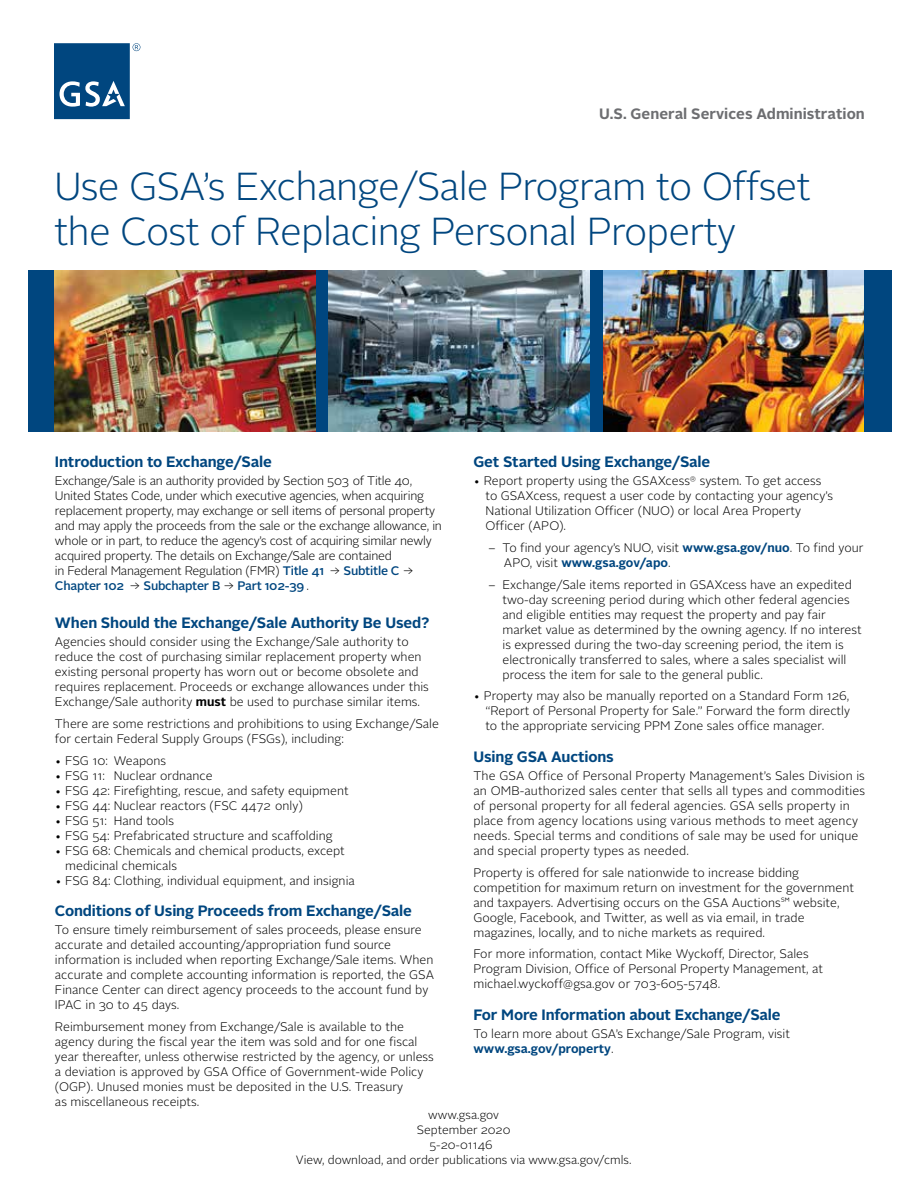
<style>
.page{position:relative;width:918px;height:1188px;background:#fff}
.page>*{position:absolute;margin:0;border:0;box-sizing:border-box;transform-origin:0 0}
.t1{font:300 39px/45px "Alright Sans";letter-spacing:-.02em;color:#00467f}
.t2{font:700 15px "Alright Sans";letter-spacing:-.01em;color:#00467f}
.t3{font:700 15px "Alright Sans";color:#6d6e71}
.t4{font:300 12.3px/15px "Alright Sans";color:#000}
.t5{font:300 12.3px/15px "Alright Sans";letter-spacing:-.02em;color:#000}
.t6{font:300 12px/15px "Alright Sans";color:#000;text-align:center}
.s1{font-weight:500;color:#00467f}
.s2{font-weight:700}
.s3{font-weight:700;color:#00467f}
.s4{font-size:10.5px}
</style>
<div class="page">
<svg style="left:54px;top:43px;width:86px;height:76px"></svg>
<div style="left:28px;top:270px;width:864px;height:162px;background:#00467f"></div>
<img style="left:54px;top:270px;width:262px;height:162px">
<img style="left:328px;top:270px;width:262px;height:162px">
<img style="left:603px;top:270px;width:261px;height:162px">
<p class="t3" style="left:599px;top:103px;width:267px">U.S. General Services Administration</p>
<h1 class="t1" style="left:54px;top:165px;width:759px">Use GSA’s Exchange/Sale Program to Offset the Cost of Replacing Personal Property</h1>
<p class="t2" style="left:55px;top:451px;width:218px">Introduction to Exchange/Sale</p>
<p class="t5" style="left:55px;top:474px;width:388px">Exchange/Sale is an authority provided by Section 503 of Title 40, United States Code, under which executive agencies, when acquiring replacement property, may exchange or sell items of personal property and may apply the proceeds from the sale or the exchange allowance, in whole or in part, to reduce the agency’s cost of acquiring similar newly acquired property. The details on Exchange/Sale are contained<br>in Federal Management Regulation (FMR) <span class="s1">Title 41</span> → <span class="s1">Subtitle C</span> → <span class="s1">Chapter 102</span> → <span class="s1">Subchapter B</span> → <span class="s1">Part 102-39</span> .</p>
<p class="t2" style="left:55px;top:613px;width:376px">When Should the Exchange/Sale Authority Be Used?</p>
<p class="t4" style="left:55px;top:635px;width:375px">Agencies should consider using the Exchange/Sale authority to reduce the cost of purchasing similar replacement property when existing personal property has worn out or become obsolete and requires replacement. Proceeds or exchange allowances under this Exchange/Sale authority <span class="s2">must</span> be used to purchase similar items.</p>
<p class="t4" style="left:55px;top:717px;width:386px">There are some restrictions and prohibitions to using Exchange/Sale for certain Federal Supply Groups (FSGs), including:</p>
<p class="t4" style="left:55px;top:753px;width:113px">• FSG 10: Weapons</p>
<p class="t4" style="left:55px;top:768px;width:159px">• FSG 11: Nuclear ordnance</p>
<p class="t4" style="left:55px;top:783px;width:295px">• FSG 42: Firefighting, rescue, and safety equipment</p>
<p class="t4" style="left:55px;top:798px;width:250px">• FSG 44: Nuclear reactors (FSC 4472 only)</p>
<p class="t4" style="left:55px;top:813px;width:121px">• FSG 51: Hand tools</p>
<p class="t4" style="left:55px;top:828px;width:279px">• FSG 54: Prefabricated structure and scaffolding</p>
<p class="t4" style="left:65px;top:843px;width:281px;text-indent:-10px">• FSG 68: Chemicals and chemical products, except medicinal chemicals</p>
<p class="t4" style="left:55px;top:873px;width:301px">• FSG 84: Clothing, individual equipment, and insignia</p>
<p class="t2" style="left:55px;top:901px;width:358px">Conditions of Using Proceeds from Exchange/Sale</p>
<p class="t4" style="left:55px;top:923px;width:381px">To ensure timely reimbursement of sales proceeds, please ensure accurate and detailed accounting/appropriation fund source information is included when reporting Exchange/Sale items. When accurate and complete accounting information is reported, the GSA Finance Center can direct agency proceeds to the account fund by IPAC in 30 to 45 days.</p>
<p class="t4" style="left:55px;top:1020px;width:380px">Reimbursement money from Exchange/Sale is available to the agency during the fiscal year the item was sold and for one fiscal year thereafter, unless otherwise restricted by the agency, or unless a deviation is approved by GSA Office of Government-wide Policy (OGP). Unused monies must be deposited in the U.S. Treasury<br>as miscellaneous receipts.</p>
<p class="t2" style="left:473px;top:451px;width:238px">Get Started Using Exchange/Sale</p>
<p class="t4" style="left:485px;top:474px;width:349px;text-indent:-12px">• Report property using the GSAXcess<sup>®</sup> system. To get access to GSAXcess, request a user code by contacting your agency’s National Utilization Officer (NUO) or local Area Property Officer (APO).</p>
<p class="t4" style="left:504px;top:540px;width:361px;text-indent:-15px">– To find your agency’s NUO, visit <span class="s3">www.gsa.gov/nuo</span>. To find your<br>APO, visit <span class="s3">www.gsa.gov/apo</span>.</p>
<p class="t4" style="left:503px;top:577px;width:361px;text-indent:-14px">– Exchange/Sale items reported in GSAXcess have an expedited two-day screening period during which other federal agencies and eligible entities may request the property and pay fair market value as determined by the owning agency. If no interest is expressed during the two-day screening period, the item is electronically transferred to sales, where a sales specialist will process the item for sale to the general public.</p>
<p class="t4" style="left:485px;top:689px;width:366px;text-align:justify;text-indent:-12px">• Property may also be manually reported on a Standard Form 126, “Report of Personal Property for Sale.” Forward the form directly to the appropriate servicing PPM Zone sales office manager.</p>
<p class="t2" style="left:473px;top:746px;width:142px">Using GSA Auctions</p>
<p class="t4" style="left:473px;top:768px;width:393px">The GSA Office of Personal Property Management’s Sales Division is an OMB-authorized sales center that sells all types and commodities of personal property for all federal agencies. GSA sells property in place from agency locations using various methods to meet agency needs. Special terms and conditions of sale may be used for unique and special property types as needed.</p>
<p class="t4" style="left:473px;top:865px;width:382px">Property is offered for sale nationwide to increase bidding competition for maximum return on investment for the government and taxpayers. Advertising occurs on the GSA Auctions<span class="s4">℠</span> website, Google, Facebook, and Twitter, as well as via email, in trade magazines, locally, and to niche markets as required.</p>
<p class="t4" style="left:473px;top:947px;width:351px">For more information, contact Mike Wyckoff, Director, Sales<br>Program Division, Office of Personal Property Management, at michael.wyckoff@gsa.gov or 703-605-5748.</p>
<p class="t2" style="left:473px;top:1004px;width:309px">For More Information about Exchange/Sale</p>
<p class="t4" style="left:473px;top:1026px;width:318px">To learn more about GSA’s Exchange/Sale Program, visit <span class="s3">www.gsa.gov/property</span>.</p>
<p class="t6" style="left:296px;top:1108px;width:337px">www.gsa.gov<br>September 2020<br>5-20-01146<br>View, download, and order publications via www.gsa.gov/cmls.</p>
</div>
